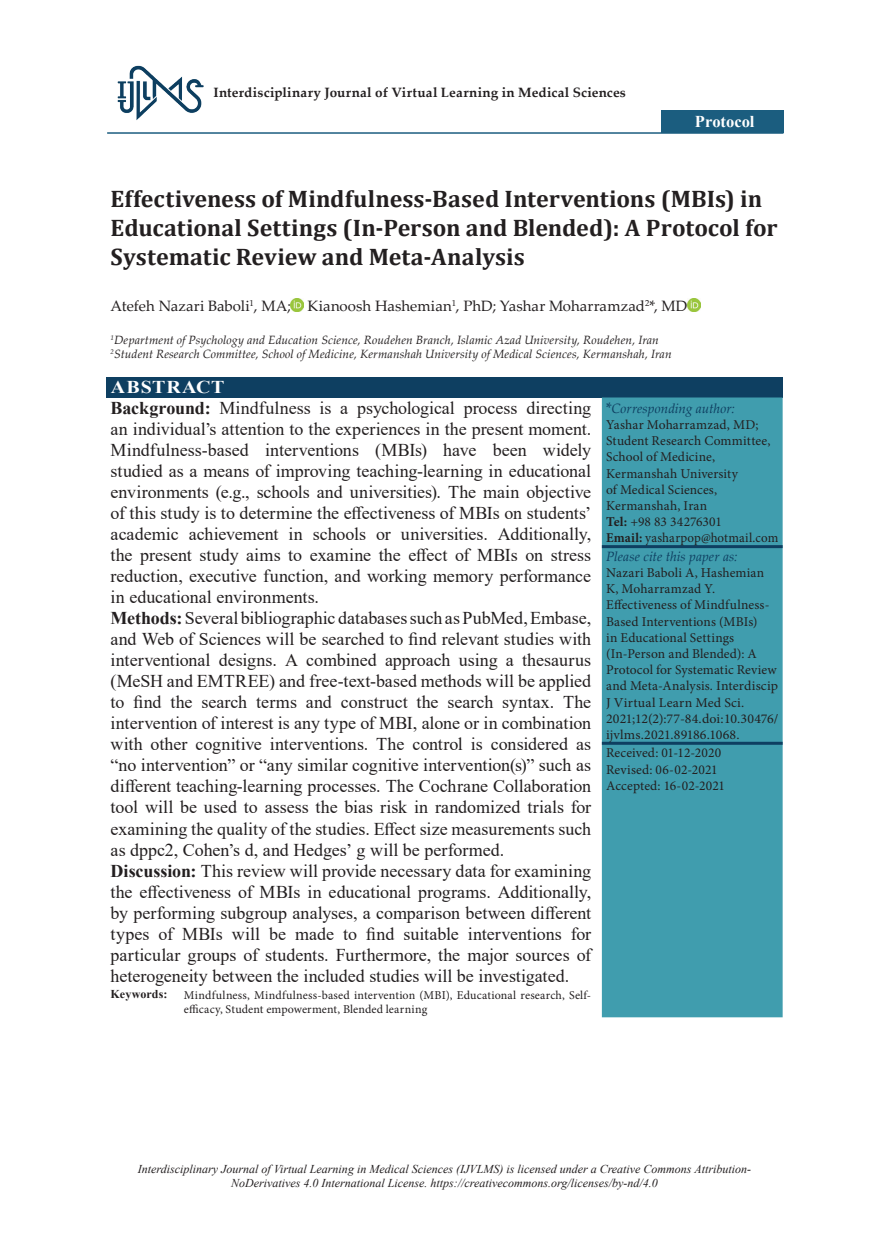
<style>
.page{position:relative;width:889px;height:1242px;background:#fff}
.page>*{position:absolute;margin:0;border:0;box-sizing:border-box;transform-origin:0 0}
.t1{font:700 24px/28.8px "Cambria";letter-spacing:.005em;color:#231f20}
.t2{font:18px/21px "Times New Roman";color:#231f20}
.t3{font:700 16.5px "Times New Roman";color:#fff}
.t4{font:15px "Palatino Linotype";letter-spacing:.005em;color:#231f20}
.t5{font:13.5px/16.2px "Minion Pro";letter-spacing:.01em;color:#231f20}
.t6{font:700 13.5px "Palatino Linotype";letter-spacing:.015em;color:#231f20}
.t7{font:italic 13.5px "Palatino Linotype";letter-spacing:.005em;color:#0e3f61}
.t8{font:italic 12px/14.4px "Times New Roman";color:#231f20;text-align:center}
.t9{font:italic 12px/14.4px "Palatino Linotype";letter-spacing:.01em;color:#231f20}
.t10{font:12px/14.4px "Minion Pro";letter-spacing:.015em;color:#231f20}
.t11{font:700 12px "Times New Roman";letter-spacing:.005em;color:#231f20}
.s1{font-weight:700;color:#fff}
.s2{font-weight:700}
.s3{font-style:normal;font-size:15px}
</style>
<div class="page">
<div style="left:106px;top:377px;width:676px;height:20px;background:#0e3f61"></div>
<div style="left:602px;top:397px;width:180px;height:620px;background:#409dae"></div>
<hr style="left:602px;top:545px;width:180px;height:3px;background:#0e3f61">
<hr style="left:602px;top:742px;width:180px;height:3px;background:#0e3f61">
<svg style="left:291px;top:298px;width:13px;height:13px"></svg>
<svg style="left:687px;top:298px;width:13px;height:13px"></svg>
<div style="left:661px;top:110px;width:123px;height:22px;background:#1b5d7f"></div>
<hr style="left:107px;top:132px;width:676px;height:2px;background:#1b5d7f">
<img style="left:117px;top:65px;width:87px;height:55px">
<p class="t6" style="left:213px;top:83px;width:414px">Interdisciplinary Journal of Virtual Learning in Medical Sciences</p>
<p class="t3" style="left:695px;top:109px;width:61px">Protocol</p>
<h1 class="t1" style="left:111px;top:183px;width:668px">Effectiveness of Mindfulness-Based Interventions (MBIs) in<br>Educational Settings (In-Person and Blended): A Protocol for<br>Systematic Review and Meta-Analysis</h1>
<p class="t4" style="left:111px;top:295px;width:578px">Atefeh Nazari Baboli<sup>1</sup>, MA; Kianoosh Hashemian<sup>1</sup>, PhD; Yashar Moharramzad<sup>2</sup>*, MD</p>
<p class="t9" style="left:111px;top:332px;width:562px"><sup>1</sup>Department of Psychology and Education Science, Roudehen Branch, Islamic Azad University, Roudehen, Iran<br><sup>2</sup>Student Research Committee, School of Medicine, Kermanshah University of Medical Sciences, Kermanshah, Iran</p>
<p class="t2" style="left:111px;top:376px;width:482px"><span class="s1">ABSTRACT<br></span><span class="s2">Background:</span> Mindfulness is a psychological process directing an individual’s attention to the experiences in the present moment.<br>Mindfulness-based interventions (MBIs) have been widely studied as a means of improving teaching-learning in educational environments (e.g., schools and universities). The main objective of this study is to determine the effectiveness of MBIs on students’ academic achievement in schools or universities. Additionally, the present study aims to examine the effect of MBIs on stress reduction, executive function, and working memory performance in educational environments.<br><span class="s2">Methods:</span> Several bibliographic databases such as PubMed, Embase, and Web of Sciences will be searched to find relevant studies with interventional designs. A combined approach using a thesaurus (MeSH and EMTREE) and free-text-based methods will be applied to find the search terms and construct the search syntax. The intervention of interest is any type of MBI, alone or in combination with other cognitive interventions. The control is considered as “no intervention” or “any similar cognitive intervention(s)” such as different teaching-learning processes. The Cochrane Collaboration tool will be used to assess the bias risk in randomized trials for examining the quality of the studies. Effect size measurements such as dppc2, Cohen’s d, and Hedges’ g will be performed.<br><span class="s2">Discussion:</span> This review will provide necessary data for examining the effectiveness of MBIs in educational programs. Additionally, by performing subgroup analyses, a comparison between different types of MBIs will be made to find suitable interventions for particular groups of students. Furthermore, the major sources of heterogeneity between the included studies will be investigated.</p>
<p class="t7" style="left:606px;top:398px;width:130px"><span class="s3">*</span>Corresponding author:</p>
<p class="t5" style="left:606px;top:416px;width:174px">Yashar Moharramzad, MD;<br>Student Research Committee,<br>School of Medicine,<br>Kermanshah University<br>of Medical Sciences,<br>Kermanshah, Iran<br><span class="s2">Tel:</span> +98 83 34276301<br><span class="s2">Email:</span> yasharpop@hotmail.com</p>
<p class="t7" style="left:606px;top:546px;width:133px">Please cite this paper as:</p>
<p class="t5" style="left:606px;top:564px;width:174px">Nazari Baboli A, Hashemian<br>K, Moharramzad Y.<br>Effectiveness of Mindfulness-<br>Based Interventions (MBIs)<br>in Educational Settings (In-Person and Blended): A<br>Protocol for Systematic Review and Meta-Analysis. Interdiscip<br>J Virtual Learn Med Sci.<br>2021;12(2):77-84. doi: 10.30476/ ijvlms.2021.89186.1068.</p>
<p class="t5" style="left:606px;top:745px;width:120px">Received: 01-12-2020<br>Revised: 06-02-2021<br>Accepted: 16-02-2021</p>
<p class="t11" style="left:111px;top:985px;width:58px">Keywords:</p>
<p class="t10" style="left:184px;top:987px;width:409px">Mindfulness, Mindfulness-based intervention (MBI), Educational research, Self&shy;efficacy, Student empowerment, Blended learning</p>
<p class="t8" style="left:138px;top:1161px;width:614px">Interdisciplinary Journal of Virtual Learning in Medical Sciences (IJVLMS) is licensed under a Creative Commons Attribution-<br>NoDerivatives 4.0 International License. https://creativecommons.org/licenses/by-nd/4.0</p>
</div>
